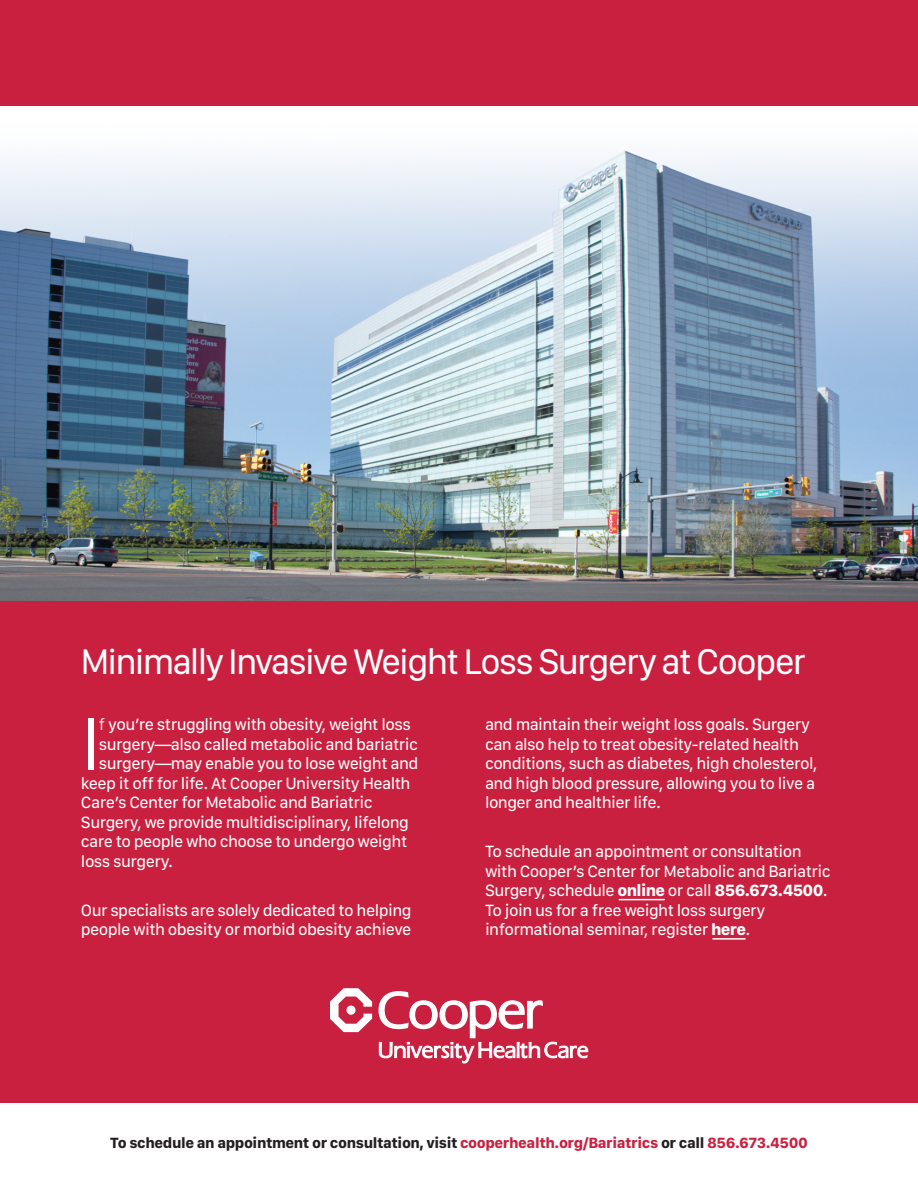
<style>
.page{position:relative;width:918px;height:1188px;background:#fff}
.page>*{position:absolute;margin:0;border:0;box-sizing:border-box;transform-origin:0 0}
.t1{font:300 75px "SF Compact Text";color:#fff}
.t2{font:36px "SF Compact Display";letter-spacing:-.035em;color:#fff}
.t3{font:16.5px/19.5px "SF Compact Text";letter-spacing:-.04em;color:#fff}
.t4{font:700 15px "SF Compact Text";letter-spacing:-.03em;color:#231f20}
.s1{font-weight:700}
.s2{font-weight:300}
.s3{color:#c92040}
</style>
<div class="page">
<img style="left:0;top:150px;width:918px;height:451px">
<div style="left:0;top:601px;width:918px;height:502px;background:#c92040"></div>
<svg style="left:330px;top:988px;width:42px;height:44px"></svg>
<svg style="left:378px;top:991px;width:210px;height:73px"></svg>
<div style="left:0;top:0;width:918px;height:106px;background:#c92040"></div>
<hr style="left:619px;top:899px;width:46px;height:1px;background:#fff">
<hr style="left:712px;top:938px;width:34px;height:2px;background:#fff">
<p class="t2" style="left:81px;top:640px;width:726px">Minimally Invasive Weight Loss Surgery at Cooper</p>
<p class="t3" style="left:485px;top:716px;width:334px">and maintain their weight loss goals. Surgery can also help to treat obesity-related health conditions, such as diabetes, high cholesterol, and high blood pressure, allowing you to live a longer and healthier life.</p>
<p class="t3" style="left:485px;top:843px;width:347px">To schedule an appointment or consultation with Cooper’s Center for Metabolic and Bariatric Surgery, schedule <span class="s1">online</span> or call <span class="s1">856.673.4500</span>.<br>To join us for a free weight loss surgery informational seminar, register <span class="s1">here</span>.</p>
<p class="t1" style="left:81px;top:715px;width:22px">I</p>
<p class="t3" style="left:99px;top:716px;width:313px"><span class="s2">f</span> you’re struggling with obesity, weight loss</p>
<p class="t3" style="left:99px;top:736px;width:321px">surgery—also called metabolic and bariatric</p>
<p class="t3" style="left:99px;top:755px;width:321px">surgery—may enable you to lose weight and</p>
<p class="t3" style="left:81px;top:775px;width:331px">keep it off for life. At Cooper University Health</p>
<p class="t3" style="left:81px;top:794px;width:293px">Care’s Center for Metabolic and Bariatric</p>
<p class="t3" style="left:81px;top:814px;width:330px">Surgery, we provide multidisciplinary, lifelong</p>
<p class="t3" style="left:81px;top:833px;width:328px">care to people who choose to undergo weight</p>
<p class="t3" style="left:81px;top:853px;width:94px">loss surgery.</p>
<p class="t3" style="left:81px;top:901px;width:332px">Our specialists are solely dedicated to helping people with obesity or morbid obesity achieve</p>
<p class="t4" style="left:110px;top:1138px;width:699px">To schedule an appointment or consultation, visit <span class="s3">cooperhealth.org/Bariatrics</span> or call <span class="s3">856.673.4500</span></p>
</div>
